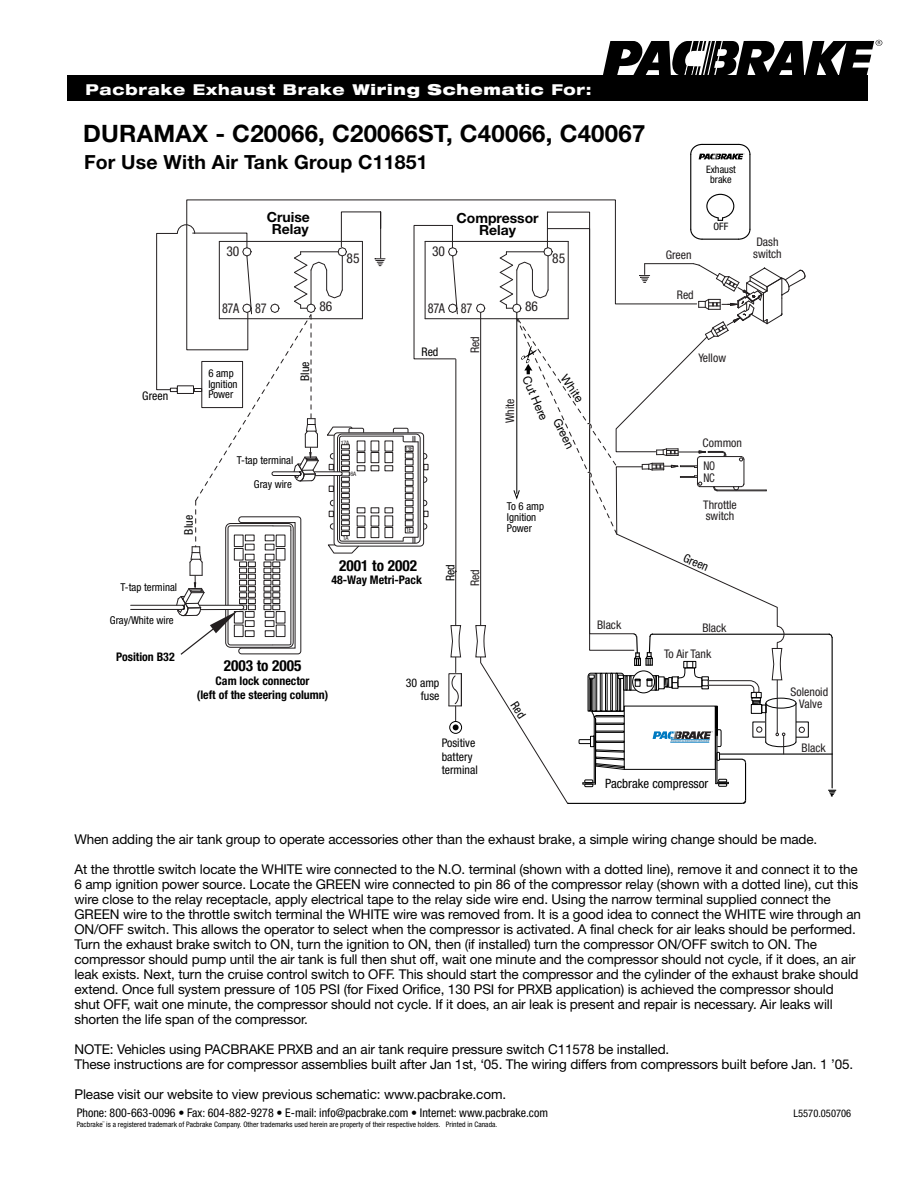
<style>
.page{position:relative;width:918px;height:1188px;background:#fff}
.page>*{position:absolute;margin:0;border:0;box-sizing:border-box;transform-origin:0 0}
.t1{font:700 24px "Helvetica Neue";letter-spacing:.01em;color:#000}
.t2{font:700 19.5px "Helvetica Neue";letter-spacing:.01em;color:#000}
.t3{font:700 condensed 15.3px "Helvetica Neue";color:#000}
.t4{font:800 expanded 15px "Helvetica Neue";letter-spacing:.05em;color:#fff}
.t5{font:700 13.95px/12.3px "Helvetica Neue";color:#000;text-align:center}
.t6{font:13.5px/15px "Helvetica Neue";letter-spacing:-.01em;color:#000}
.t7{font:condensed 13.5px "Helvetica Neue";letter-spacing:-.015em;color:#231f20}
.t8{font:condensed 13.5px "Helvetica Neue";letter-spacing:-.015em;color:#231f20;scale:.9 1}
.t9{font:condensed 12.9px "Helvetica Neue";color:#000}
.t10{font:condensed 12px "Helvetica Neue";color:#000}
.t11{font:condensed 12px/11.9px "Helvetica Neue";color:#231f20;scale:.9 1}
.t12{font:condensed 11.85px/11.9px "Helvetica Neue";color:#231f20}
.t13{font:700 condensed 11.85px/13.5px "Helvetica Neue";color:#000;text-align:center}
.t14{font:condensed 11.85px/13.5px "Helvetica Neue";color:#000;text-align:right}
.t15{font:11.85px "Helvetica Neue";color:#000}
.t16{font:condensed 10.8px/10.8px "Helvetica Neue";color:#000}
.t17{font:condensed 10.5px "Helvetica Neue";color:#000}
.t18{font:condensed 10.2px/10.2px "Helvetica Neue";color:#000;text-align:center}
.t19{font:condensed 7.5px "Helvetica Neue";letter-spacing:.005em;color:#000}
.t20{font:condensed 6.15px "Helvetica Neue";letter-spacing:-.05em;color:#231f20}
.s1{font-weight:900}
</style>
<div class="page">
<div style="left:67px;top:75px;width:801px;height:26px;background:#000"></div>
<svg style="left:603px;top:40px;width:279px;height:35px"></svg>
<svg style="left:186px;top:199px;width:313px;height:121px"></svg>
<hr style="left:749px;top:154px;width:1px;height:75px;background:#000">
<hr style="left:690px;top:154px;width:1px;height:75px;background:#000">
<svg style="left:690px;top:143px;width:61px;height:16px"></svg>
<div style="left:449px;top:721px;width:13px;height:13px;border:1px solid #000;border-radius:50%"></div>
<hr style="left:131px;top:605px;width:52px;height:1px;background:#231f20">
<hr style="left:131px;top:609px;width:52px;height:1px;background:#231f20">
<hr style="left:715px;top:706px;width:1px;height:78px;background:#000">
<hr style="left:717px;top:706px;width:1px;height:76px;background:#000">
<hr style="left:594px;top:717px;width:1px;height:66px;background:#000">
<hr style="left:595px;top:719px;width:1px;height:65px;background:#000">
<svg style="left:716px;top:779px;width:13px;height:8px"></svg>
<svg style="left:583px;top:780px;width:12px;height:7px"></svg>
<hr style="left:568px;top:803px;width:175px;height:1px;background:#000">
<hr style="left:745px;top:763px;width:1px;height:38px;background:#000">
<hr style="left:832px;top:638px;width:1px;height:150px;background:#000">
<svg style="left:741px;top:799px;width:6px;height:5px"></svg>
<svg style="left:824px;top:633px;width:9px;height:6px"></svg>
<hr style="left:720px;top:754px;width:113px;height:1px;background:#000">
<svg style="left:828px;top:790px;width:8px;height:6px"></svg>
<svg style="left:156px;top:211px;width:306px;height:519px"></svg>
<svg style="left:480px;top:312px;width:89px;height:492px"></svg>
<svg style="left:475px;top:625px;width:11px;height:33px"></svg>
<hr style="left:652px;top:634px;width:177px;height:1px;background:#000">
<div style="left:753px;top:722px;width:56px;height:16px;border:1px solid #000"></div>
<svg style="left:499px;top:193px;width:307px;height:577px"></svg>
<p class="t4" style="left:86px;top:80px;width:508px">Pacbrake Exhaust Brake <span class="s1">Wiring Schematic</span> For:</p>
<h1 class="t1" style="left:83px;top:118px;width:564px">DURAMAX - C20066, C20066ST, C40066, C40067</h1>
<h2 class="t2" style="left:84px;top:150px;width:345px">For Use With Air Tank Group C11851</h2>
<p class="t7" style="left:226px;top:243px;width:15px">30</p>
<p class="t5" style="left:267px;top:211px;width:45px">Cruise<br>Relay</p>
<p class="t7" style="left:346px;top:250px;width:15px">85</p>
<p class="t8" style="left:222px;top:300px;width:51px">87A 87</p>
<p class="t7" style="left:319px;top:298px;width:15px">86</p>
<p class="t16" style="left:208px;top:367px;width:31px">6 amp<br>Ignition</p>
<p class="t14" style="left:142px;top:389px;width:27px">Green</p>
<p class="t16" style="left:208px;top:389px;width:27px">Power</p>
<p class="t14" style="left:298px;top:381px;width:21px;rotate:-90deg">Blue</p>
<p class="t14" style="left:182px;top:535px;width:21px;rotate:-90deg">Blue</p>
<p class="t16" style="left:237px;top:454px;width:58px">T-tap terminal</p>
<p class="t16" style="left:254px;top:478px;width:40px">Gray wire</p>
<p class="t20" style="left:341px;top:439px;width:10px">17A</p>
<p class="t20" style="left:350px;top:470px;width:7px">6A</p>
<p class="t20" style="left:343px;top:534px;width:7px">1A</p>
<p class="t7" style="left:432px;top:243px;width:15px">30</p>
<p class="t5" style="left:457px;top:211px;width:84px">Compressor<br>Relay</p>
<p class="t7" style="left:552px;top:250px;width:15px">85</p>
<p class="t8" style="left:428px;top:300px;width:51px">87A 87</p>
<p class="t7" style="left:525px;top:298px;width:15px">86</p>
<p class="t14" style="left:422px;top:345px;width:18px">Red</p>
<p class="t20" style="left:405px;top:445px;width:10px">13E</p>
<p class="t12" style="left:469px;top:353px;width:18px;rotate:-90deg">Red</p>
<p class="t15" style="left:570px;top:372px;width:32px;rotate:56deg">White</p>
<p class="t15" style="left:563px;top:416px;width:34px;rotate:63deg">Green</p>
<p class="t15" style="left:533px;top:373px;width:49px;rotate:67deg">Cut Here</p>
<p class="t12" style="left:504px;top:423px;width:26px;rotate:-90deg">White</p>
<p class="t20" style="left:406px;top:527px;width:7px">1E</p>
<p class="t16" style="left:507px;top:501px;width:39px">To 6 amp<br>Ignition<br>Power</p>
<p class="t16" style="left:121px;top:582px;width:58px">T-tap terminal</p>
<p class="t3" style="left:339px;top:556px;width:79px">2001 to 2002</p>
<p class="t13" style="left:331px;top:573px;width:92px">48-Way Metri-Pack</p>
<p class="t14" style="left:443px;top:581px;width:18px;rotate:-90deg">Red</p>
<p class="t12" style="left:469px;top:586px;width:18px;rotate:-90deg">Red</p>
<p class="t18" style="left:706px;top:164px;width:31px">Exhaust brake</p>
<p class="t12" style="left:666px;top:249px;width:27px">Green</p>
<p class="t12" style="left:677px;top:289px;width:18px">Red</p>
<p class="t18" style="left:713px;top:222px;width:16px">OFF</p>
<p class="t12" style="left:698px;top:351px;width:29px">Yellow</p>
<p class="t12" style="left:703px;top:436px;width:41px">Common</p>
<p class="t11" style="left:703px;top:460px;width:14px">NO<br>NC</p>
<p class="t12" style="left:703px;top:498px;width:35px">Throttle switch</p>
<p class="t14" style="left:687px;top:551px;width:27px;rotate:23deg">Green</p>
<p class="t16" style="left:110px;top:614px;width:65px">Gray/White wire</p>
<p class="t13" style="left:116px;top:650px;width:60px">Position B32</p>
<p class="t3" style="left:224px;top:657px;width:79px">2003 to 2005</p>
<p class="t13" style="left:197px;top:674px;width:133px">Cam lock connector<br>(left of the steering column)</p>
<p class="t14" style="left:406px;top:676px;width:35px">30 amp fuse</p>
<p class="t14" style="left:442px;top:736px;width:38px;text-align:left">Positive battery terminal</p>
<p class="t12" style="left:597px;top:619px;width:26px">Black</p>
<p class="t12" style="left:702px;top:622px;width:26px">Black</p>
<p class="t12" style="left:664px;top:648px;width:49px">To Air Tank</p>
<p class="t9" style="left:605px;top:776px;width:105px">Pacbrake compressor</p>
<p class="t12" style="left:753px;top:236px;width:30px">Dash switch</p>
<p class="t12" style="left:791px;top:686px;width:39px;text-align:center">Solenoid<br>Valve</p>
<p class="t12" style="left:802px;top:742px;width:26px">Black</p>
<p class="t6" style="left:74px;top:832px;width:744px">When adding the air tank group to operate accessories other than the exhaust brake, a simple wiring change should be made.</p>
<p class="t6" style="left:74px;top:862px;width:788px">At the throttle switch locate the WHITE wire connected to the N.O. terminal (shown with a dotted line), remove it and connect it to the 6 amp ignition power source. Locate the GREEN wire connected to pin 86 of the compressor relay (shown with a dotted line), cut this wire close to the relay receptacle, apply electrical tape to the relay side wire end. Using the narrow terminal supplied connect the GREEN wire to the throttle switch terminal the WHITE wire was removed from. It is a good idea to connect the WHITE wire through an ON/OFF switch. This allows the operator to select when the compressor is activated. A final check for air leaks should be performed.<br>Turn the exhaust brake switch to ON, turn the ignition to ON, then (if installed) turn the compressor ON/OFF switch to ON. The compressor should pump until the air tank is full then shut off, wait one minute and the compressor should not cycle, if it does, an air leak exists. Next, turn the cruise control switch to OFF. This should start the compressor and the cylinder of the exhaust brake should extend. Once full system pressure of 105 PSI (for Fixed Orifice, 130 PSI for PRXB application) is achieved the compressor should shut OFF, wait one minute, the compressor should not cycle. If it does, an air leak is present and repair is necessary. Air leaks will shorten the life span of the compressor.</p>
<p class="t6" style="left:74px;top:1042px;width:780px">NOTE: Vehicles using PACBRAKE PRXB and an air tank require pressure switch C11578 be installed.<br>These instructions are for compressor assemblies built after Jan 1st, ‘05. The wiring differs from compressors built before Jan. 1 ’05.</p>
<p class="t6" style="left:74px;top:1087px;width:433px">Please visit our website to view previous schematic: www.pacbrake.com.</p>
<p class="t10" style="left:77px;top:1106px;width:473px">Phone: 800-663-0096 • Fax: 604-882-9278 • E-mail: info@pacbrake.com • Internet: www.pacbrake.com</p>
<p class="t19" style="left:77px;top:1120px;width:422px">Pacbrake¨ is a registered trademark of Pacbrake Company. Other trademarks used herein are property of their respective holders. Printed in Canada.</p>
<p class="t17" style="left:791px;top:1106px;width:59px">L5570.260106</p>
<p class="t17" style="left:794px;top:1108px;width:59px">L5570.050706</p>
</div>
